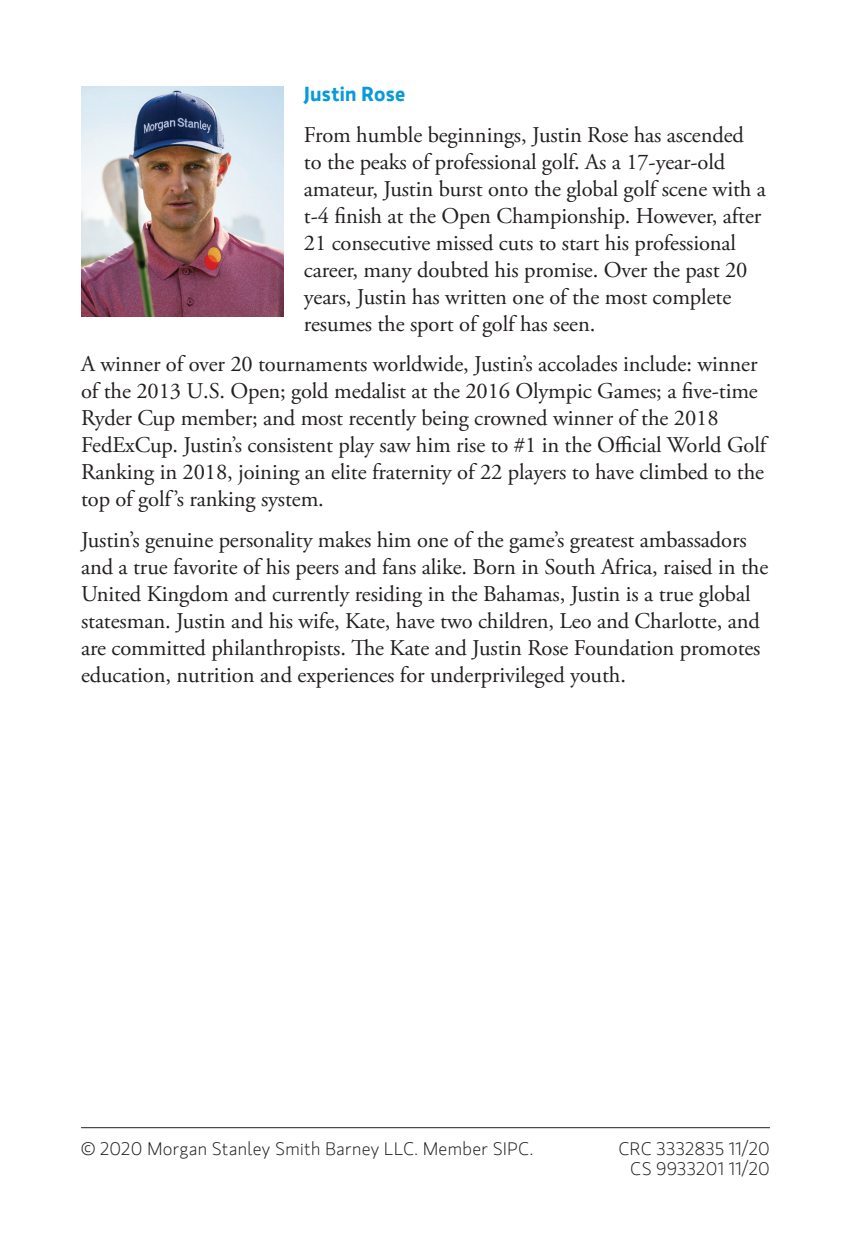
<style>
.page{position:relative;width:851px;height:1256px;background:#fff}
.page>*{position:absolute;margin:0;border:0;box-sizing:border-box;transform-origin:0 0}
.t1{font:22.5px/27px "Adobe Garamond Pro";letter-spacing:-.005em;color:#231f20}
.t2{font:700 20.25px "MS Gloriola II Std";letter-spacing:.01em;color:#089ad9}
.t3{font:300 18px/20.2px "MS Gloriola II Std";letter-spacing:.02em;color:#231f20;text-align:right}
</style>
<div class="page">
<img style="left:81px;top:87px;width:203px;height:229px">
<hr style="left:81px;top:1127px;width:689px;height:1px;background:#231f20">
<p class="t2" style="left:304px;top:80px;width:103px">Justin Rose</p>
<p class="t1" style="left:304px;top:122px;width:463px">From humble beginnings, Justin Rose has ascended to the peaks of professional golf. As a 17-year-old amateur, Justin burst onto the global golf scene with a t-4 finish at the Open Championship. However, after 21 consecutive missed cuts to start his professional career, many doubted his promise. Over the past 20 years, Justin has written one of the most complete resumes the sport of golf has seen.</p>
<p class="t1" style="left:81px;top:351px;width:686px">A winner of over 20 tournaments worldwide, Justin’s accolades include: winner of the 2013 U.S. Open; gold medalist at the 2016 Olympic Games; a five-time Ryder Cup member; and most recently being crowned winner of the 2018<br>FedExCup. Justin’s consistent play saw him rise to #1 in the Official World Golf Ranking in 2018, joining an elite fraternity of 22 players to have climbed to the top of golf’s ranking system.</p>
<p class="t1" style="left:81px;top:527px;width:688px">Justin’s genuine personality makes him one of the game’s greatest ambassadors and a true favorite of his peers and fans alike. Born in South Africa, raised in the United Kingdom and currently residing in the Bahamas, Justin is a true global statesman. Justin and his wife, Kate, have two children, Leo and Charlotte, and are committed philanthropists. The Kate and Justin Rose Foundation promotes education, nutrition and experiences for underprivileged youth.</p>
<p class="t3" style="left:81px;top:1138px;width:453px">© 2020 Morgan Stanley Smith Barney LLC. Member SIPC.</p>
<p class="t3" style="left:618px;top:1138px;width:153px">CRC 3332835 11/20<br>CS 9933201 11/20</p>
</div>
